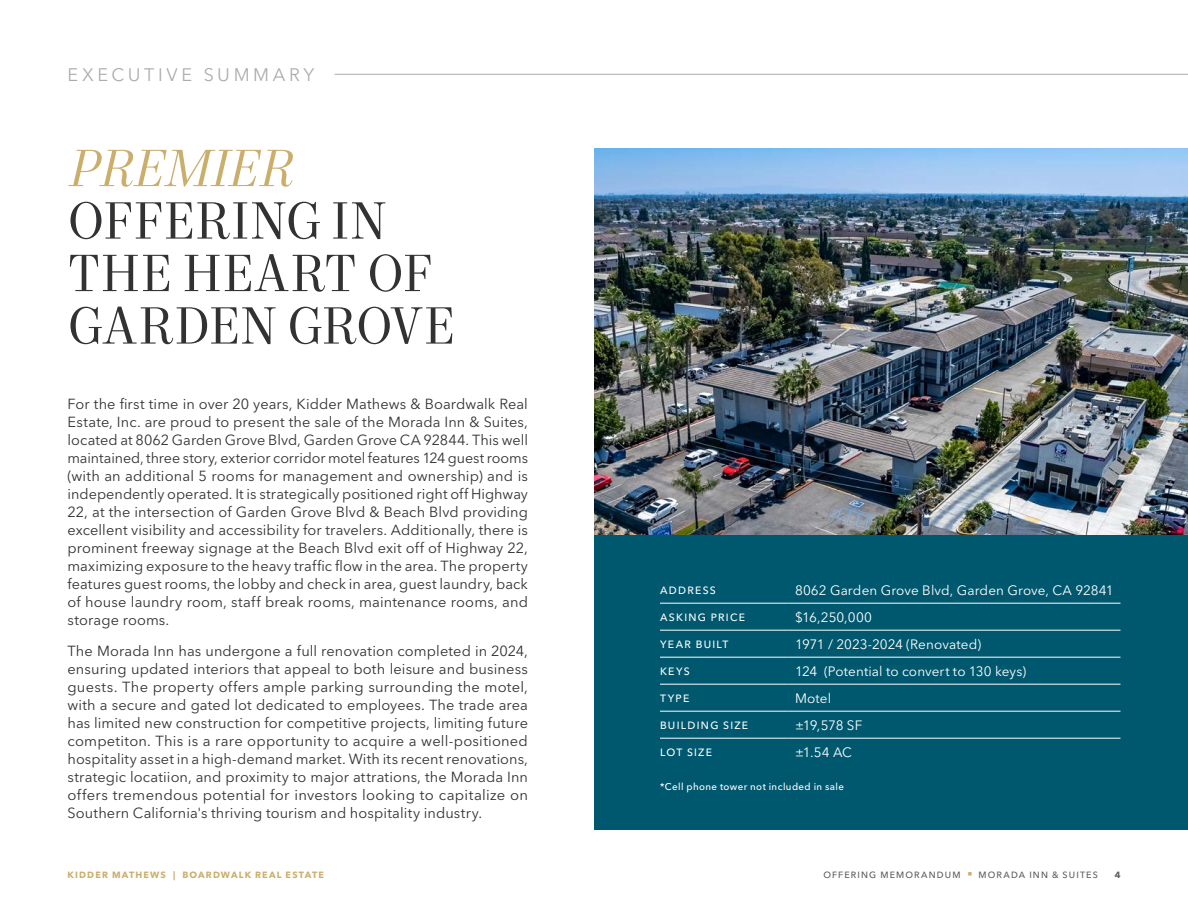
<style>
.page{position:relative;width:1188px;height:918px;background:#fff}
.page>*{position:absolute;margin:0;border:0;box-sizing:border-box;transform-origin:0 0}
.Headline_-_Level_1_-_Charcoal_2023{font:52.5px/52.5px "Mort Modern 08";color:#313234}
.Section_Identifier_-_Sterling_2023{font:18px "Avenir Next LT Pro";letter-spacing:.2em;color:#afabac}
.Body_Copy_-_Charcoal_2023{font:14.55px/18px "Avenir Next LT Pro";letter-spacing:.01em;color:#313234;text-align:justify}
.Table_Input_-_White_2023{font:13.5px "Avenir Next LT Pro";letter-spacing:.005em;color:#fff}
.Table_Column_1_All_Caps_-_White_2023{font:500 10.5px "Avenir Next LT Pro";letter-spacing:.125em;color:#fff}
.Notes_-_White_2023{font:500 9.75px "Avenir Next LT Pro";letter-spacing:.04em;color:#fff}
.t1{font:500 9px "Avenir Next LT Pro";letter-spacing:.13em;color:#5e5d5d}
.t2{font:700 9px "Avenir Next LT Pro";letter-spacing:.13em;color:#cbae6b}
.t3{font:700 9px "Avenir Next LT Pro";color:#5e5d5d}
.s1{font-style:italic;color:#cbae6b}
.s2{color:#cbae6b}
</style>
<div class="page">
<img style="left:594px;top:149px;width:594px;height:387px">
<div style="left:594px;top:536px;width:594px;height:294px;background:#00586f"></div>
<hr style="left:660px;top:603px;width:128px;height:1px;background:#fff">
<hr style="left:788px;top:603px;width:332px;height:1px;background:#fff">
<hr style="left:660px;top:630px;width:128px;height:1px;background:#fff">
<hr style="left:788px;top:630px;width:332px;height:1px;background:#fff">
<hr style="left:660px;top:657px;width:128px;height:1px;background:#fff">
<hr style="left:788px;top:657px;width:332px;height:1px;background:#fff">
<hr style="left:660px;top:684px;width:128px;height:1px;background:#fff">
<hr style="left:788px;top:684px;width:332px;height:1px;background:#fff">
<hr style="left:660px;top:711px;width:128px;height:1px;background:#fff">
<hr style="left:788px;top:711px;width:332px;height:1px;background:#fff">
<hr style="left:660px;top:738px;width:128px;height:1px;background:#fff">
<hr style="left:788px;top:738px;width:332px;height:1px;background:#fff">
<hr style="left:334px;top:74px;width:854px;height:1px;background:#afabac">
<p class="Section_Identifier_-_Sterling_2023" style="left:68px;top:64px;width:248px">EXECUTIVE SUMMARY</p>
<p class="Headline_-_Level_1_-_Charcoal_2023" style="left:68px;top:145px;width:389px"><span class="s1">PREMIER<br></span>OFFERING IN<br>THE HEART OF<br>GARDEN GROVE</p>
<p class="Body_Copy_-_Charcoal_2023" style="left:68px;top:394px;width:462px">For the first time in over 20 years, Kidder Mathews &amp; Boardwalk Real Estate, Inc. are proud to present the sale of the Morada Inn &amp; Suites, located at 8062 Garden Grove Blvd, Garden Grove CA 92844. This well maintained, three story, exterior corridor motel features 124 guest rooms (with an additional 5 rooms for management and ownership) and is independently operated. It is strategically positioned right off Highway 22, at the intersection of Garden Grove Blvd &amp; Beach Blvd providing excellent visibility and accessibility for travelers. Additionally, there is prominent freeway signage at the Beach Blvd exit off of Highway 22, maximizing exposure to the heavy traffic flow in the area. The property features guest rooms, the lobby and check in area, guest laundry, back of house laundry room, staff break rooms, maintenance rooms, and storage rooms.</p>
<p class="Body_Copy_-_Charcoal_2023" style="left:68px;top:642px;width:462px">The Morada Inn has undergone a full renovation completed in 2024, ensuring updated interiors that appeal to both leisure and business guests. The property offers ample parking surrounding the motel, with a secure and gated lot dedicated to employees. The trade area has limited new construction for competitive projects, limiting future competiton. This is a rare opportunity to acquire a well-positioned hospitality asset in a high-demand market. With its recent renovations, strategic locatiion, and proximity to major attrations, the Morada Inn offers tremendous potential for investors looking to capitalize on Southern California's thriving tourism and hospitality industry.</p>
<p class="Table_Column_1_All_Caps_-_White_2023" style="left:660px;top:584px;width:57px">ADDRESS</p>
<p class="Table_Input_-_White_2023" style="left:795px;top:582px;width:320px">8062 Garden Grove Blvd, Garden Grove, CA 92841</p>
<p class="Table_Column_1_All_Caps_-_White_2023" style="left:660px;top:611px;width:87px">ASKING PRICE</p>
<p class="Table_Input_-_White_2023" style="left:795px;top:609px;width:79px">$16,250,000</p>
<p class="Table_Column_1_All_Caps_-_White_2023" style="left:660px;top:638px;width:70px">YEAR BUILT</p>
<p class="Table_Input_-_White_2023" style="left:795px;top:636px;width:188px">1971 / 2023-2024 (Renovated)</p>
<p class="Table_Column_1_All_Caps_-_White_2023" style="left:660px;top:665px;width:31px">KEYS</p>
<p class="Table_Input_-_White_2023" style="left:795px;top:663px;width:233px">124 (Potential to convert to 130 keys)</p>
<p class="Table_Column_1_All_Caps_-_White_2023" style="left:660px;top:692px;width:31px">TYPE</p>
<p class="Table_Input_-_White_2023" style="left:795px;top:690px;width:38px">Motel</p>
<p class="Table_Column_1_All_Caps_-_White_2023" style="left:660px;top:719px;width:90px">BUILDING SIZE</p>
<p class="Table_Input_-_White_2023" style="left:795px;top:717px;width:69px">±19,578 SF</p>
<p class="Table_Column_1_All_Caps_-_White_2023" style="left:660px;top:746px;width:54px">LOT SIZE</p>
<p class="Table_Input_-_White_2023" style="left:795px;top:744px;width:59px">±1.54 AC</p>
<p class="Notes_-_White_2023" style="left:660px;top:780px;width:186px">*Cell phone tower not included in sale</p>
<p class="t2" style="left:68px;top:869px;width:258px">KIDDER MATHEWS | BOARDWALK REAL ESTATE</p>
<p class="t1" style="left:823px;top:869px;width:276px">OFFERING MEMORANDUM <span class="s2">■</span> MORADA INN &amp; SUITES</p>
<p class="t3" style="left:1115px;top:869px;width:7px">4</p>
</div>
